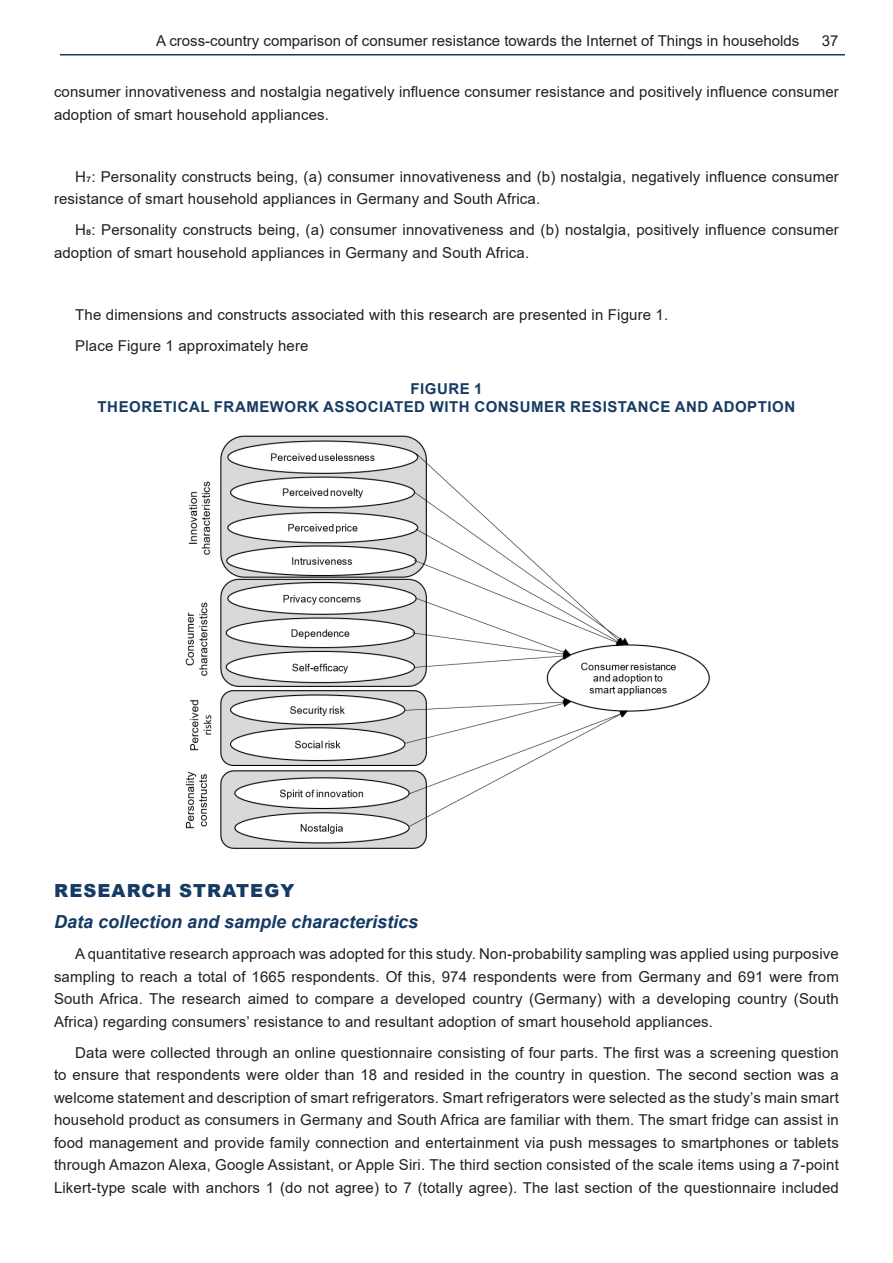
<style>
.page{position:relative;width:893px;height:1263px;background:#fff}
.page>*{position:absolute;margin:0;border:0;box-sizing:border-box;transform-origin:0 0}
.Subheading_2{font:italic 700 18px "Arial";color:#153a63}
.Subheading_1{font:900 18px "Arial";letter-spacing:.06em;color:#153a63}
.Content_body{font:15px/22.5px "Arial";letter-spacing:.01em;color:#231f20}
.Running_head{font:15px "Arial";color:#231f20}
.Figure_Table_Heading{font:700 15px "Arial";letter-spacing:.035em;color:#153a63}
</style>
<div class="page">
<hr style="left:60px;top:54px;width:785px;height:2px;background:#153a63">
<img style="left:185px;top:435px;width:525px;height:414px">
<p class="Running_head" style="left:156px;top:30px;width:645px">A cross-country comparison of consumer resistance towards the Internet of Things in households</p>
<p class="Running_head" style="left:822px;top:30px;width:18px">37</p>
<p class="Content_body" style="left:54px;top:80px;width:786px">consumer innovativeness and nostalgia negatively influence consumer resistance and positively influence consumer adoption of smart household appliances.</p>
<p class="Content_body" style="left:54px;top:165px;width:786px;text-indent:21px">H7: Personality constructs being, (a) consumer innovativeness and (b) nostalgia, negatively influence consumer resistance of smart household appliances in Germany and South Africa.</p>
<p class="Content_body" style="left:54px;top:218px;width:786px;text-indent:21px">H8: Personality constructs being, (a) consumer innovativeness and (b) nostalgia, positively influence consumer adoption of smart household appliances in Germany and South Africa.</p>
<p class="Content_body" style="left:75px;top:303px;width:594px">The dimensions and constructs associated with this research are presented in Figure 1.</p>
<p class="Content_body" style="left:75px;top:334px;width:235px">Place Figure 1 approximately here</p>
<p class="Figure_Table_Heading" style="left:411px;top:378px;width:74px">FIGURE 1</p>
<p class="Figure_Table_Heading" style="left:98px;top:396px;width:699px">THEORETICAL FRAMEWORK ASSOCIATED WITH CONSUMER RESISTANCE AND ADOPTION</p>
<p class="Subheading_1" style="left:54px;top:878px;width:242px">RESEARCH STRATEGY</p>
<p class="Subheading_2" style="left:54px;top:910px;width:366px">Data collection and sample characteristics</p>
<p class="Content_body" style="left:54px;top:943px;width:786px;text-align:justify;text-indent:21px">A quantitative research approach was adopted for this study. Non-probability sampling was applied using purposive sampling to reach a total of 1665 respondents. Of this, 974 respondents were from Germany and 691 were from South Africa. The research aimed to compare a developed country (Germany) with a developing country (South Africa) regarding consumers’ resistance to and resultant adoption of smart household appliances.</p>
<p class="Content_body" style="left:54px;top:1041px;width:786px;text-align:justify;text-indent:21px">Data were collected through an online questionnaire consisting of four parts. The first was a screening question to ensure that respondents were older than 18 and resided in the country in question. The second section was a welcome statement and description of smart refrigerators. Smart refrigerators were selected as the study’s main smart household product as consumers in Germany and South Africa are familiar with them. The smart fridge can assist in food management and provide family connection and entertainment via push messages to smartphones or tablets through Amazon Alexa, Google Assistant, or Apple Siri. The third section consisted of the scale items using a 7-point Likert-type scale with anchors 1 (do not agree) to 7 (totally agree). The last section of the questionnaire included</p>
</div>
